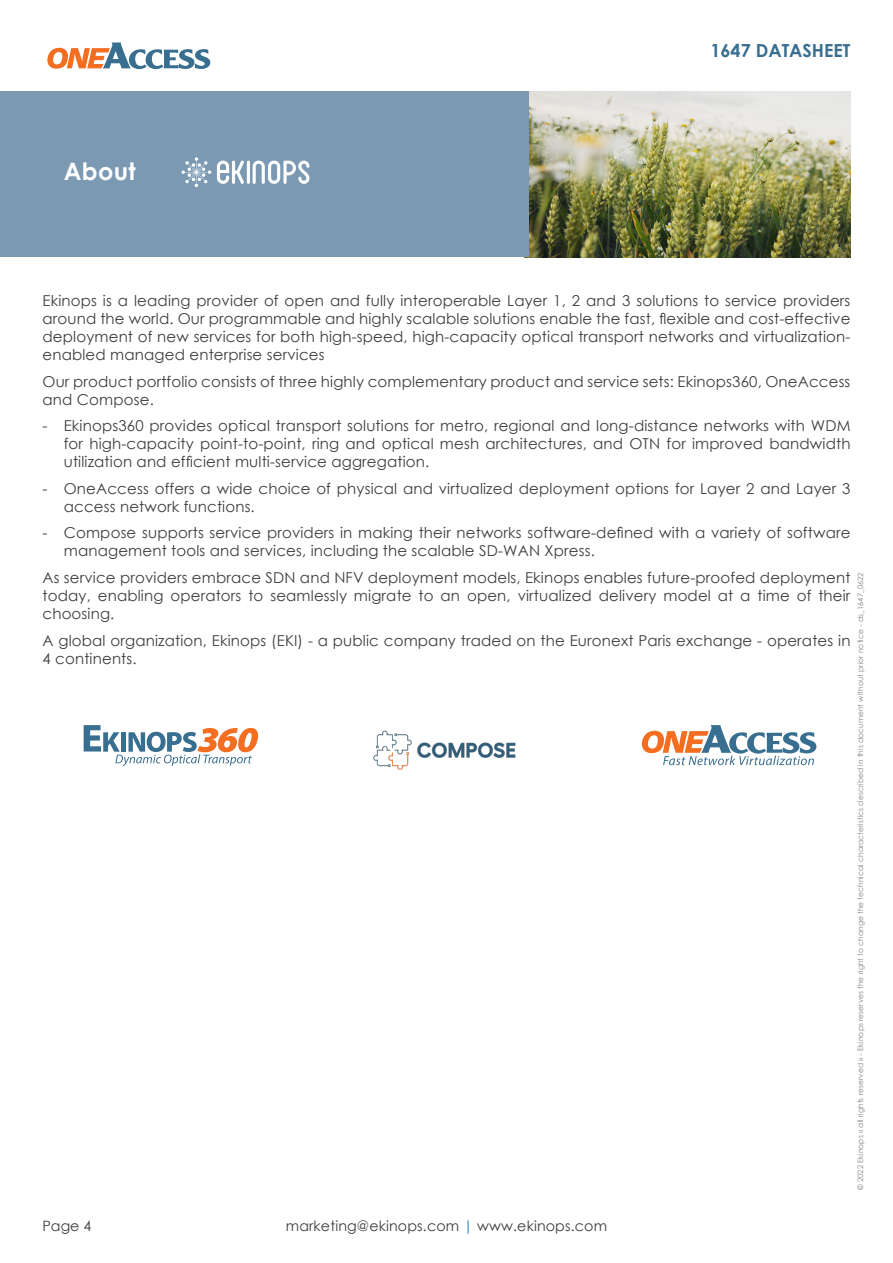
<style>
.page{position:relative;width:893px;height:1263px;background:#fff}
.page>*{position:absolute;margin:0;border:0;box-sizing:border-box;transform-origin:0 0}
._03_-_TEXTE_COURANT{font:700 24px "Century Gothic";letter-spacing:.015em;color:#fff}
.t1{font:700 18px "Century Gothic";color:#386e8f}
.t2{font:15px/18px "Century Gothic";letter-spacing:.01em;color:#3e3e3f}
.t3{font:14.25px "Century Gothic";letter-spacing:.01em;color:#3e3e3f}
.TEXTE_COURANT{font:7.5px "Century Gothic";letter-spacing:.015em;color:#808285}
.s1{color:#1584b6}
</style>
<div class="page">
<svg style="left:47px;top:43px;width:163px;height:26px"></svg>
<img style="left:528px;top:91px;width:322px;height:166px">
<div style="left:0;top:91px;width:528px;height:166px;background:#7c99b3"></div>
<svg style="left:217px;top:161px;width:92px;height:23px"></svg>
<svg style="left:181px;top:157px;width:30px;height:30px"></svg>
<svg style="left:84px;top:725px;width:174px;height:41px"></svg>
<img style="left:373px;top:730px;width:143px;height:40px">
<svg style="left:642px;top:725px;width:174px;height:40px"></svg>
<p class="_03_-_TEXTE_COURANT" style="left:64px;top:153px;width:73px">About</p>
<p class="t1" style="left:710px;top:37px;width:142px">1647 DATASHEET</p>
<p class="t2" style="left:43px;top:292px;width:809px;text-align:justify">Ekinops is a leading provider of open and fully interoperable Layer 1, 2 and 3 solutions to service providers around the world. Our programmable and highly scalable solutions enable the fast, flexible and cost-effective deployment of new services for both high-speed, high-capacity optical transport networks and virtualization&shy;enabled managed enterprise services</p>
<p class="t2" style="left:43px;top:372px;width:809px">Our product portfolio consists of three highly complementary product and service sets: Ekinops360, OneAccess and Compose.</p>
<p class="t2" style="left:64px;top:417px;width:788px;text-align:justify;text-indent:-21px">- Ekinops360 provides optical transport solutions for metro, regional and long-distance networks with WDM for high-capacity point-to-point, ring and optical mesh architectures, and OTN for improved bandwidth utilization and efficient multi-service aggregation.</p>
<p class="t2" style="left:64px;top:479px;width:788px;text-indent:-21px">- OneAccess offers a wide choice of physical and virtualized deployment options for Layer 2 and Layer 3 access network functions.</p>
<p class="t2" style="left:64px;top:524px;width:788px;text-indent:-21px">- Compose supports service providers in making their networks software-defined with a variety of software management tools and services, including the scalable SD-WAN Xpress.</p>
<p class="t2" style="left:43px;top:568px;width:809px;text-align:justify">As service providers embrace SDN and NFV deployment models, Ekinops enables future-proofed deployment today, enabling operators to seamlessly migrate to an open, virtualized delivery model at a time of their choosing.</p>
<p class="t2" style="left:43px;top:631px;width:809px">A global organization, Ekinops (EKI) - a public company traded on the Euronext Paris exchange - operates in<br>4 continents.</p>
<p class="TEXTE_COURANT" style="left:855px;top:1190px;width:619px;rotate:-90deg">© 2022 Ekinops « all rights reserved » - Ekinops reserves the right to change the technical characteristics described in this document without prior notice - ds_1647_0622</p>
<p class="t3" style="left:43px;top:1216px;width:50px">Page 4</p>
<p class="t3" style="left:286px;top:1216px;width:323px">marketing@ekinops.com <span class="s1">|</span> www.ekinops.com</p>
</div>
